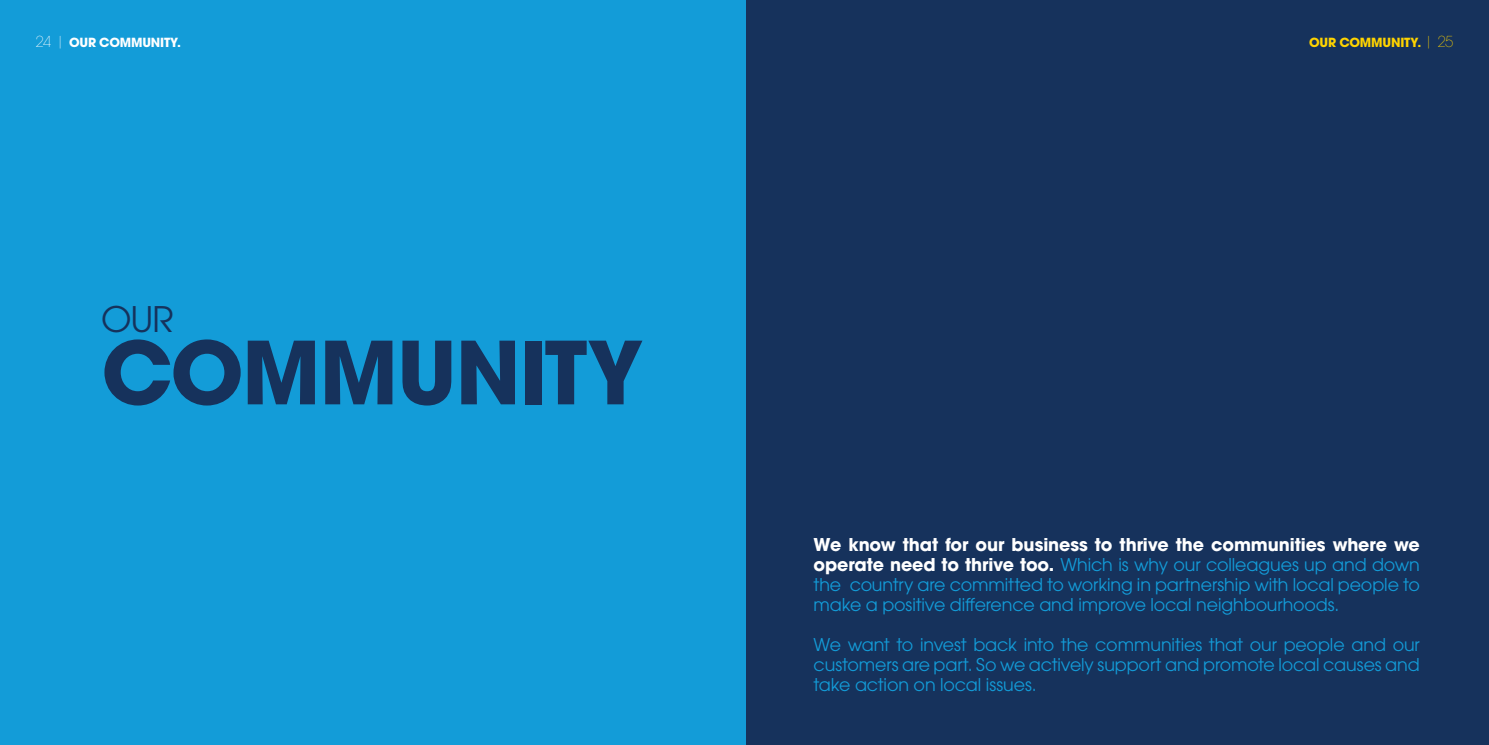
<style>
.page{position:relative;width:1489px;height:745px;background:#fff}
.page>*{position:absolute;margin:0;border:0;box-sizing:border-box;transform-origin:0 0}
.t1{font:700 86px "ITC Avant Garde Std";color:#16325c}
.t2{font:35px "ITC Avant Garde Std";color:#16325c}
.t3{font:17.5px/20px "ITC Avant Garde Std";letter-spacing:-.005em;color:#139cd8;text-align:justify}
.t4{font:700 12.5px "ITC Avant Garde Std";letter-spacing:-.015em;color:#fff}
.t5{font:700 12.5px "ITC Avant Garde Std";letter-spacing:-.015em;color:#ffd400}
.s1{font-weight:200;font-size:15px}
.s2{font-weight:700;color:#fff}
</style>
<div class="page">
<div style="left:0;top:0;width:1488px;height:744px;background:#139cd8"></div>
<div style="left:746px;top:0;width:742px;height:744px;background:#16325c"></div>
<p class="t4" style="left:35px;top:34px;width:96px"><span class="s1">24 |</span> OUR Commu</p>
<p class="t4" style="left:151px;top:34px;width:32px">nity.</p>
<p class="t5" style="left:1308px;top:34px;width:62px">OUR Commu</p>
<p class="t5" style="left:1390px;top:34px;width:64px">nity. <span class="s1">| 25</span></p>
<h2 class="t2" style="left:101px;top:297px;width:74px">OUR</h2>
<h1 class="t1" style="left:101px;top:315px;width:401px">COMMUNITY</h1>
<p class="t3" style="left:813px;top:534px;width:607px"><span class="s2">We know that for our business to thrive the communities where we operate need to thrive too.</span> Which is why our colleagues up and down the country are committed to working in partnership with local people to make a positive difference and improve local neighbourhoods.</p>
<p class="t3" style="left:813px;top:634px;width:607px">We want to invest back into the communities that our people and our customers are part. So we actively support and promote local causes and take action on local issues.</p>
</div>
